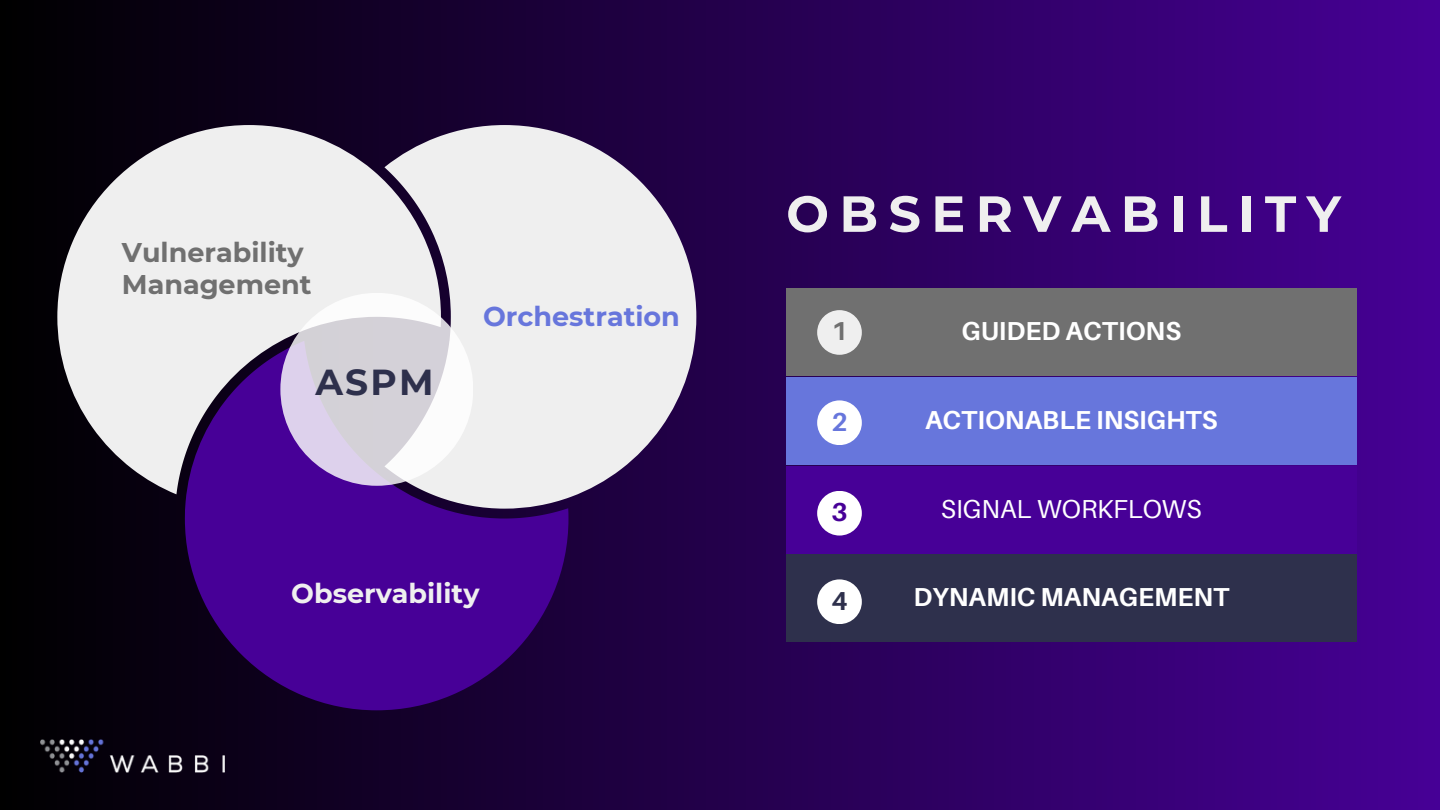
<style>
.page{position:relative;width:1440px;height:810px;background:#fff}
.page>*{position:absolute;margin:0;border:0;box-sizing:border-box;transform-origin:0 0}
.t1{font:700 50.7px "Montserrat";letter-spacing:.205em;color:#efefef}
.t2{font:700 36px "Montserrat";color:#2e304c}
.t3{font:700 27px/32.7px "Montserrat";color:#707070}
.t4{font:700 27px "Montserrat";color:#efefef}
.t5{font:700 27px "Montserrat";color:#6776dc}
.t6{font:700 25.95px "Aileron";color:#fff}
.t7{font:25.95px "Aileron";color:#fff}
.t8{font:700 25.95px "Aileron";color:#707070}
.t9{font:700 25.95px "Aileron";color:#6776dc}
.t10{font:700 25.95px "Aileron";color:#470097}
.t11{font:700 25.95px "Aileron";color:#2e304c}
</style>
<div class="page">
<div style="left:0;top:0;width:1440px;height:810px;background:linear-gradient(to right,#000,#470196)"></div>
<div style="left:786px;top:289px;width:570px;height:87px;background:#707070"></div>
<div style="left:817px;top:310px;width:45px;height:45px;background:#efefef;border-radius:50%"></div>
<div style="left:786px;top:377px;width:570px;height:87px;background:#6776dc"></div>
<div style="left:817px;top:400px;width:45px;height:45px;background:#fff;border-radius:50%"></div>
<div style="left:786px;top:466px;width:570px;height:87px;background:#470097"></div>
<div style="left:817px;top:491px;width:45px;height:45px;background:#fff;border-radius:50%"></div>
<div style="left:786px;top:555px;width:570px;height:87px;background:#2e304c"></div>
<div style="left:817px;top:579px;width:45px;height:45px;background:#fff;border-radius:50%"></div>
<svg style="left:441px;top:125px;width:255px;height:384px;fill:#efefef"></svg>
<svg style="left:185px;top:341px;width:383px;height:369px;fill:#470097"></svg>
<svg style="left:57px;top:125px;width:384px;height:369px;fill:#efefef"></svg>
<svg style="left:280px;top:293px;width:193px;height:193px;fill:#d4d1d8"></svg>
<img style="left:41px;top:740px;width:183px;height:32px">
<h3 class="t3" style="left:122px;top:235px;width:191px">Vulnerability<br>Management</h3>
<p class="t2" style="left:315px;top:360px;width:120px">ASPM</p>
<h4 class="t5" style="left:483px;top:300px;width:198px">Orchestration</h4>
<p class="t4" style="left:291px;top:577px;width:190px">Observability</p>
<p class="t1" style="left:786px;top:183px;width:556px">OBSERVABILITY</p>
<p class="t8" style="left:831px;top:315px;width:18px">1</p>
<p class="t6" style="left:962px;top:315px;width:221px">GUIDED ACTIONS</p>
<p class="t9" style="left:831px;top:406px;width:18px">2</p>
<h2 class="t6" style="left:925px;top:404px;width:294px">ACTIONABLE INSIGHTS</h2>
<p class="t10" style="left:831px;top:496px;width:18px">3</p>
<p class="t7" style="left:941px;top:493px;width:263px">SIGNAL WORKFLOWS</p>
<h3 class="t11" style="left:831px;top:585px;width:18px">4</h3>
<h1 class="t6" style="left:913px;top:581px;width:317px">DYNAMIC MANAGEMENT</h1>
</div>
